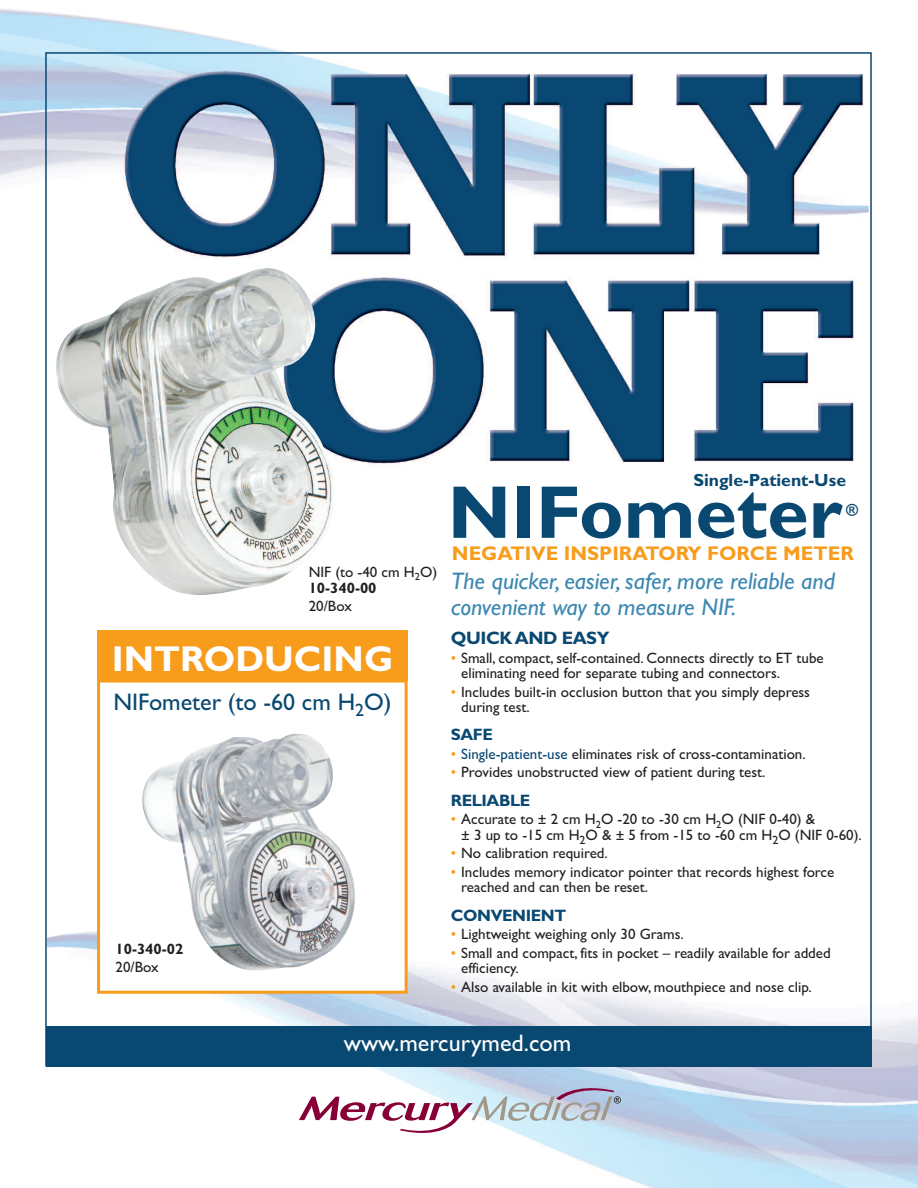
<style>
.page{position:relative;width:918px;height:1188px;background:#fff}
.page>*{position:absolute;margin:0;border:0;box-sizing:border-box;transform-origin:0 0}
.t1{font:700 75px "Gill Sans";color:#094871}
.t2{font:700 36px "Gill Sans";color:#fff}
.t3{font:italic 24px/25.5px "Gill Sans";color:#3c88b1}
.t4{font:24px "Gill Sans";color:#094871}
.t5{font:24px "Gill Sans";color:#fff}
.t6{font:700 19.8px "Gill Sans";color:#f89c1c}
.t7{font:700 18px "Gill Sans";letter-spacing:-.025em;color:#094871}
.t8{font:700 17.7px "Gill Sans";color:#094871}
.t9{font:700 16.5px "Gill Sans";letter-spacing:-.025em;color:#094871}
.t10{font:700 16.2px "Gill Sans";color:#094871}
.t11{font:15px/15.3px "Gill Sans";color:#231f20}
.t12{font:700 15px "Gill Sans";color:#231f20}
.s1{font-weight:700}
.s2{color:#f89c1c}
.s3{color:#094871}
</style>
<div class="page">
<img style="left:48px;top:931px;width:870px;height:257px">
<div style="left:46px;top:1026px;width:825px;height:41px;background:#094871"></div>
<img style="left:123px;top:69px;width:741px;height:399px">
<img style="left:56px;top:268px;width:280px;height:327px">
<div style="left:97px;top:631px;width:311px;height:50px;background:#f89c1c"></div>
<div style="left:100px;top:682px;width:305px;height:309px;background:#fff"></div>
<div style="left:97px;top:680px;width:311px;height:314px;border:3px solid #f89c1c"></div>
<img style="left:142px;top:734px;width:213px;height:237px">
<svg style="left:299px;top:1088px;width:322px;height:45px"></svg>
<p class="t11" style="left:309px;top:563px;width:130px;line-height:16.5px">NIF (to -40 cm H<sub>2</sub>O)<br><span class="s1">10-340-00</span></p>
<p class="t11" style="left:309px;top:598px;width:45px">20/Box</p>
<h2 class="t2" style="left:112px;top:637px;width:283px">INTRODUCING</h2>
<h3 class="t4" style="left:113px;top:688px;width:280px">NIFometer (to -60 cm H<sub>2</sub>O)</h3>
<p class="t12" style="left:116px;top:940px;width:69px">10-340-02</p>
<p class="t11" style="left:116px;top:959px;width:45px">20/Box</p>
<p class="t8" style="left:693px;top:470px;width:154px">Single-Patient-Use</p>
<h1 class="t1" style="left:448px;top:468px;width:396px">NIFometer</h1>
<p class="t10" style="left:846px;top:500px;width:13px">®</p>
<h3 class="t6" style="left:452px;top:542px;width:403px">NEGATIVE INSPIRATORY FORCE METER</h3>
<h3 class="t3" style="left:451px;top:568px;width:385px">The quicker, easier, safer, more reliable and convenient way to measure NIF.</h3>
<p class="t7" style="left:451px;top:627px;width:160px">QUICKAND EASY</p>
<p class="t11" style="left:461px;top:650px;width:364px;text-indent:-10px"><span class="s2">•</span> Small, compact, self-contained. Connects directly to ET tube eliminating need for separate tubing and connectors.</p>
<p class="t11" style="left:461px;top:684px;width:350px;text-indent:-10px"><span class="s2">•</span> Includes built-in occlusion button that you simply depress during test.</p>
<p class="t9" style="left:451px;top:725px;width:44px">SAFE</p>
<p class="t11" style="left:451px;top:746px;width:356px"><span class="s2">•</span> <span class="s3">Single-patient-use</span> eliminates risk of cross-contamination.</p>
<p class="t11" style="left:451px;top:765px;width:316px"><span class="s2">•</span> Provides unobstructed view of patient during test.</p>
<p class="t9" style="left:451px;top:790px;width:81px">RELIABLE</p>
<p class="t11" style="left:461px;top:812px;width:402px;text-indent:-10px"><span class="s2">•</span> Accurate to ± 2 cm H<sub>2</sub>O -20 to -30 cm H<sub>2</sub>O (NIF 0-40) &amp;<br>± 3 up to -15 cm H<sub>2</sub>O &amp; ± 5 from -15 to -60 cm H<sub>2</sub>O (NIF 0-60).</p>
<p class="t11" style="left:451px;top:846px;width:158px"><span class="s2">•</span> No calibration required.</p>
<p class="t11" style="left:461px;top:864px;width:375px;text-indent:-10px"><span class="s2">•</span> Includes memory indicator pointer that records highest force reached and can then be reset.</p>
<p class="t9" style="left:451px;top:905px;width:117px">CONVENIENT</p>
<p class="t11" style="left:451px;top:927px;width:234px"><span class="s2">•</span> Lightweight weighing only 30 Grams.</p>
<p class="t11" style="left:461px;top:945px;width:371px;text-indent:-10px"><span class="s2">•</span> Small and compact, fits in pocket – readily available for added efficiency.</p>
<p class="t11" style="left:451px;top:979px;width:362px"><span class="s2">•</span> Also available in kit with elbow, mouthpiece and nose clip.</p>
<h3 class="t5" style="left:344px;top:1029px;width:229px">www.mercurymed.com</h3>
</div>
